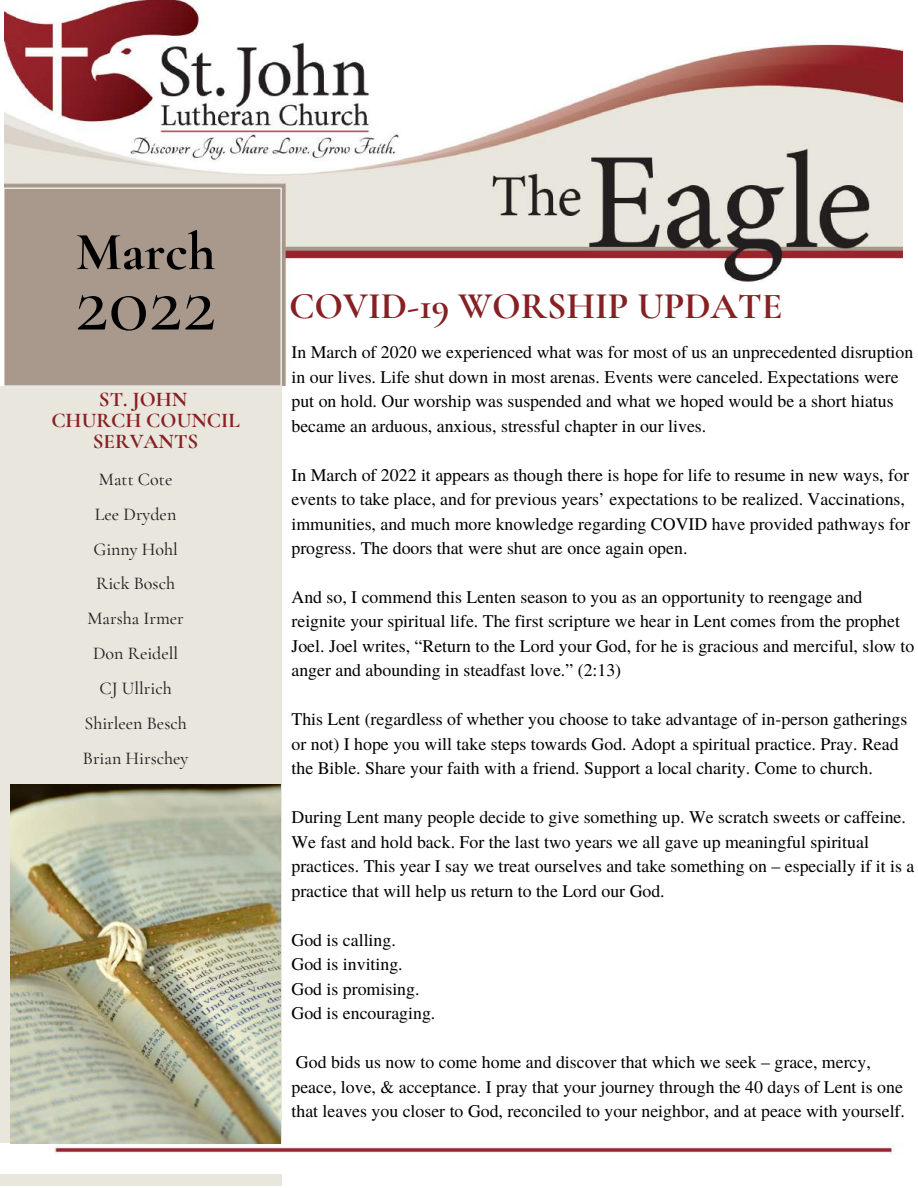
<style>
.page{position:relative;width:918px;height:1188px;background:#fff}
.page>*{position:absolute;margin:0;border:0;box-sizing:border-box;transform-origin:0 0}
.t1{font:500 84px "Cormorant Garamond";color:#000}
.t2{font:700 54px "Cormorant Garamond";color:#000}
.t3{font:44.55px/61.2px "Te X Gyre Termes";color:#000;text-align:center}
.t4{font:700 37.5px "Cormorant Garamond";color:#872023}
.t5{font:700 21px/21px "Cormorant Garamond";color:#872023;text-align:center}
.t6{font:500 18px/34.8px "Cormorant Garamond";color:#222;text-align:center}
.t7{font:17.85px/24.5px "Te X Gyre Termes";color:#000}
</style>
<div class="page">
<div style="left:0;top:386px;width:281px;height:800px;background:#e9e6dd"></div>
<img style="left:0;top:1143px;width:901px;height:30px">
<img style="left:5px;top:0;width:897px;height:386px">
<div style="left:658px;top:1155px;width:238px;height:33px;background:#fff"></div>
<img style="left:10px;top:784px;width:270px;height:359px">
<h2 class="t2" style="left:76px;top:219px;width:141px">March</h2>
<h1 class="t1" style="left:75px;top:252px;width:143px">2022</h1>
<h3 class="t3" style="left:57px;top:223px;width:162px">February<br>2020</h3>
<p class="t5" style="left:51px;top:388px;width:190px">ST. JOHN<br>CHURCH COUNCIL<br>SERVANTS</p>
<p class="t6" style="left:83px;top:462px;width:107px">Matt Cote<br>Lee Dryden<br>Ginny Hohl<br>Rick Bosch<br>Marsha Irmer<br>Don Reidell<br>CJ Ullrich<br>Shirleen Besch<br>Brian Hirschey</p>
<h3 class="t4" style="left:289px;top:284px;width:495px">COVID-19 WORSHIP UPDATE</h3>
<p class="t7" style="left:292px;top:339px;width:623px">In March of 2020 we experienced what was for most of us an unprecedented disruption in our lives. Life shut down in most arenas. Events were canceled. Expectations were put on hold. Our worship was suspended and what we hoped would be a short hiatus became an arduous, anxious, stressful chapter in our lives.</p>
<p class="t7" style="left:292px;top:461px;width:620px">In March of 2022 it appears as though there is hope for life to resume in new ways, for events to take place, and for previous years’ expectations to be realized. Vaccinations, immunities, and much more knowledge regarding COVID have provided pathways for progress. The doors that were shut are once again open.</p>
<p class="t7" style="left:292px;top:584px;width:624px">And so, I commend this Lenten season to you as an opportunity to reengage and reignite your spiritual life. The first scripture we hear in Lent comes from the prophet Joel. Joel writes, “Return to the Lord your God, for he is gracious and merciful, slow to anger and abounding in steadfast love.” (2:13)</p>
<p class="t7" style="left:292px;top:706px;width:617px">This Lent (regardless of whether you choose to take advantage of in-person gatherings or not) I hope you will take steps towards God. Adopt a spiritual practice. Pray. Read the Bible. Share your faith with a friend. Support a local charity. Come to church.</p>
<p class="t7" style="left:292px;top:804px;width:624px">During Lent many people decide to give something up. We scratch sweets or caffeine.<br>We fast and hold back. For the last two years we all gave up meaningful spiritual practices. This year I say we treat ourselves and take something on – especially if it is a practice that will help us return to the Lord our God.</p>
<p class="t7" style="left:292px;top:927px;width:145px">God is calling.<br>God is inviting.<br>God is promising.<br>God is encouraging.</p>
<p class="t7" style="left:292px;top:1049px;width:615px">God bids us now to come home and discover that which we seek – grace, mercy, peace, love, &amp; acceptance. I pray that your journey through the 40 days of Lent is one that leaves you closer to God, reconciled to your neighbor, and at peace with yourself.</p>
</div>
